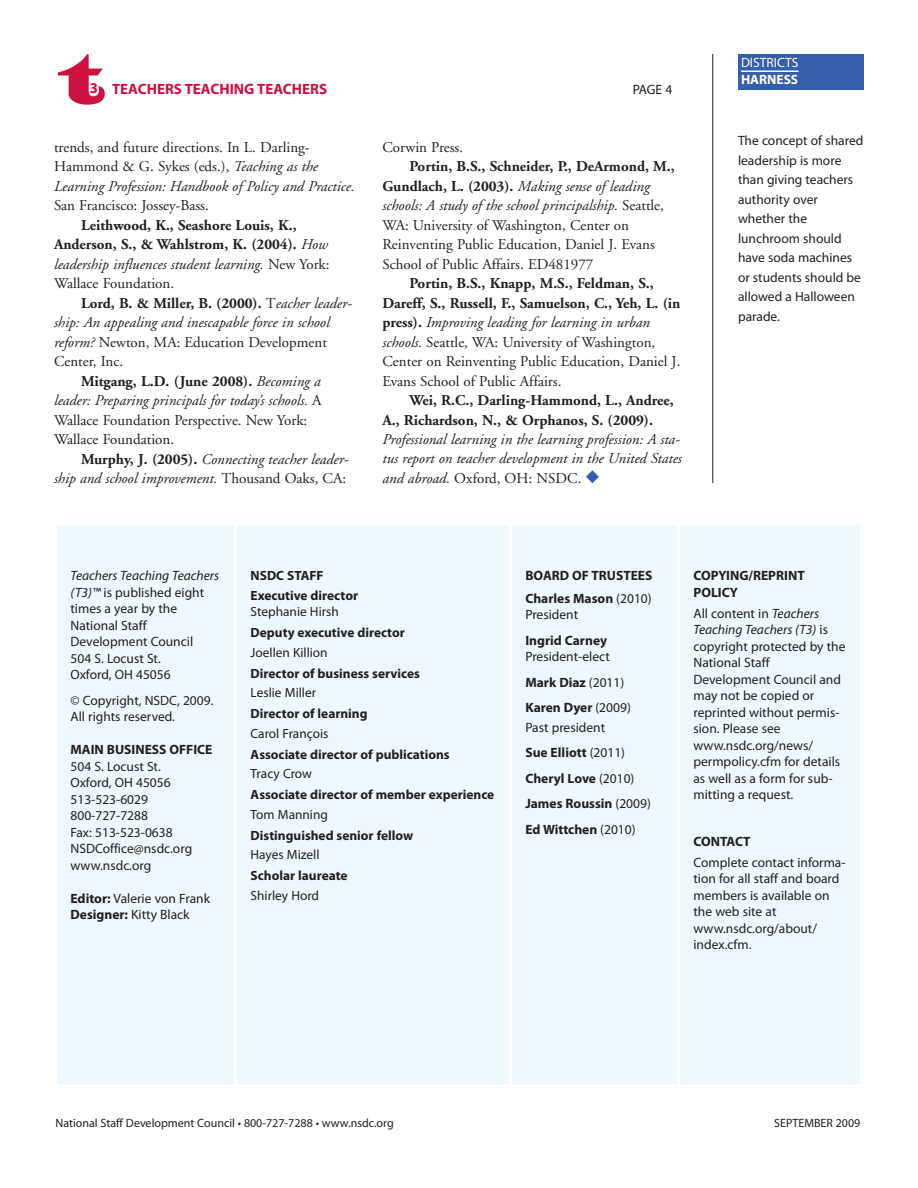
<style>
.page{position:relative;width:918px;height:1188px;background:#fff}
.page>*{position:absolute;margin:0;border:0;box-sizing:border-box;transform-origin:0 0}
.t1{font:72px "Latin Wide";color:#cd1141}
.t2{font:15px/19.5px "Adobe Garamond";color:#231f20}
.t3{font:italic 15px/19.5px "Adobe Garamond";color:#231f20}
.t4{font:700 15px/19.5px "Adobe Garamond";color:#231f20}
.t5{font:700 15px "Myriad Pro";color:#cd1141}
.t6{font:13.5px/16.5px "Myriad Pro";color:#231f20}
.t7{font:700 13.5px/25.5px "Myriad Pro";color:#231f20}
.t8{font:13.5px "Myriad Pro";color:#fff}
.t9{font:700 13.5px "Myriad Pro";color:#fff}
.t10{font:700 13.35px/19.5px "Myriad Pro";color:#231f20}
.t11{font:13.35px "Myriad Pro";color:#231f20}
.t12{font:12px "Myriad Pro";color:#231f20}
.s1{font-style:italic}
.s2{font-weight:400;font-style:italic}
.s3{font-weight:400}
.s4{font-style:normal}
.s5{font-weight:700;font-style:normal}
.s6{font-weight:700}
.s7{color:#355eab}
</style>
<div class="page">
<hr style="left:713px;top:54px;width:1px;height:429px;background:#231f20">
<div style="left:738px;top:54px;width:126px;height:36px;background:#355eab"></div>
<hr style="left:741px;top:70px;width:58px;height:2px;background:#fff">
<div style="left:54px;top:522px;width:182px;height:566px;background:#eef8fd"></div>
<div style="left:236px;top:522px;width:274px;height:566px;background:#eef8fd"></div>
<div style="left:510px;top:522px;width:168px;height:566px;background:#eef8fd"></div>
<div style="left:678px;top:522px;width:186px;height:566px;background:#eef8fd"></div>
<hr style="left:54px;top:522px;width:3px;height:566px;background:#fff">
<hr style="left:234px;top:522px;width:3px;height:566px;background:#fff">
<hr style="left:509px;top:522px;width:3px;height:566px;background:#fff">
<hr style="left:677px;top:522px;width:3px;height:566px;background:#fff">
<hr style="left:861px;top:522px;width:3px;height:566px;background:#fff">
<hr style="left:54px;top:522px;width:810px;height:3px;background:#fff">
<hr style="left:54px;top:1084px;width:810px;height:4px;background:#fff">
<h1 class="t1" style="left:60px;top:36px;width:47px">t</h1>
<p class="t5" style="left:90px;top:83px;width:239px">3 TEACHERS TEACHING TEACHERS</p>
<p class="t6" style="left:633px;top:82px;width:41px">PAGE 4</p>
<p class="t2" style="left:54px;top:138px;width:302px">trends, and future directions. In L. Darling-<br>Hammond &amp; G. Sykes (eds.), <span class="s1">Teaching as the<br>Learning Profession: Handbook of Policy and Practice.</span></p>
<p class="t2" style="left:54px;top:197px;width:156px">San Francisco: Jossey-Bass.</p>
<p class="t4" style="left:54px;top:216px;width:277px;text-indent:27px">Leithwood, K., Seashore Louis, K., Anderson, S., &amp; Wahlstrom, K. (2004). <span class="s2">How leadership influences student learning.</span> <span class="s3">New York:<br>Wallace Foundation.</span></p>
<p class="t4" style="left:81px;top:294px;width:271px">Lord, B. &amp; Miller, B. (2000). <span class="s3">T</span><span class="s2">eacher leader-</span></p>
<p class="t3" style="left:54px;top:314px;width:277px">ship: An appealing and inescapable force in school</p>
<p class="t2" style="left:54px;top:333px;width:275px"><span class="s1">reform?</span> Newton, MA: Education Development</p>
<p class="t2" style="left:54px;top:353px;width:71px">Center, Inc.</p>
<p class="t4" style="left:81px;top:372px;width:241px">Mitgang, L.D. (June 2008). <span class="s2">Becoming a</span></p>
<p class="t3" style="left:54px;top:392px;width:269px">leader: Preparing principals for today’s schools. <span class="s4">A</span></p>
<p class="t2" style="left:54px;top:411px;width:255px">Wallace Foundation Perspective. New York:</p>
<p class="t2" style="left:54px;top:431px;width:122px">Wallace Foundation.</p>
<p class="t3" style="left:81px;top:450px;width:268px"><span class="s5">Murphy, J. (2005).</span> Connecting teacher leader-</p>
<p class="t3" style="left:54px;top:470px;width:294px">ship and school improvement. <span class="s4">Thousand Oaks, CA:</span></p>
<p class="t2" style="left:383px;top:138px;width:82px">Corwin Press.</p>
<p class="t2" style="left:383px;top:158px;width:294px;text-indent:27px"><span class="s6">Portin, B.S., Schneider, P., DeArmond, M., Gundlach, L. (2003).</span> <span class="s1">Making sense of leading schools: A study of the school principalship.</span> Seattle, WA: University of Washington, Center on Reinventing Public Education, Daniel J. Evans School of Public Affairs. ED481977</p>
<p class="t2" style="left:383px;top:275px;width:300px;text-indent:27px"><span class="s6">Portin, B.S., Knapp, M.S., Feldman, S., Dareff, S., Russell, F., Samuelson, C., Yeh, L. (in press).</span> <span class="s1">Improving leading for learning in urban schools.</span> Seattle, WA: University of Washington, Center on Reinventing Public Education, Daniel J.<br>Evans School of Public Affairs.</p>
<p class="t4" style="left:383px;top:392px;width:293px;text-indent:27px">Wei, R.C., Darling-Hammond, L., Andree,<br>A., Richardson, N., &amp; Orphanos, S. (2009).</p>
<p class="t3" style="left:383px;top:431px;width:301px">Professional learning in the learning profession: A sta&shy;tus report on teacher development in the United States and abroad. <span class="s4">Oxford, OH: NSDC.</span> <span class="s7">◆</span></p>
<p class="t8" style="left:741px;top:58px;width:59px">DISTRICTS</p>
<p class="t9" style="left:741px;top:74px;width:59px">HARNESS</p>
<p class="t6" style="left:738px;top:132px;width:127px;line-height:19.5px">The concept of shared leadership is more than giving teachers authority over whether the lunchroom should have soda machines or students should be allowed a Halloween parade.</p>
<p class="t6" style="left:70px;top:568px;width:150px"><span class="s1">Teachers Teaching Teachers (T3)™</span> is published eight times a year by the<br>National Staff<br>Development Council<br>504 S. Locust St.<br>Oxford, OH 45056</p>
<p class="t6" style="left:70px;top:693px;width:145px">© Copyright, NSDC, 2009.<br>All rights reserved.</p>
<p class="t7" style="left:70px;top:738px;width:143px">MAIN BUSINESS OFFICE</p>
<p class="t6" style="left:70px;top:759px;width:123px">504 S. Locust St.<br>Oxford, OH 45056<br>513-523-6029<br>800-727-7288<br>Fax: 513-523-0638<br>NSDCoffice@nsdc.org www.nsdc.org</p>
<p class="t6" style="left:70px;top:891px;width:141px"><span class="s6">Editor:</span> Valerie von Frank<br><span class="s6">Designer:</span> Kitty Black</p>
<p class="t10" style="left:251px;top:567px;width:109px">NSDC STAFF<br>Executive director</p>
<p class="t11" style="left:251px;top:607px;width:90px">Stephanie Hirsh</p>
<p class="t10" style="left:251px;top:624px;width:156px">Deputy executive director</p>
<p class="t11" style="left:251px;top:647px;width:79px">Joellen Killion</p>
<p class="t10" style="left:251px;top:664px;width:171px">Director of business services</p>
<p class="t11" style="left:251px;top:688px;width:67px">Leslie Miller</p>
<p class="t10" style="left:251px;top:705px;width:118px">Director of learning</p>
<p class="t11" style="left:251px;top:728px;width:79px">Carol François</p>
<p class="t10" style="left:251px;top:745px;width:201px">Associate director of publications</p>
<p class="t11" style="left:251px;top:769px;width:63px">Tracy Crow</p>
<p class="t10" style="left:251px;top:786px;width:245px">Associate director of member experience</p>
<p class="t11" style="left:251px;top:809px;width:79px">Tom Manning</p>
<p class="t10" style="left:251px;top:826px;width:164px">Distinguished senior fellow</p>
<p class="t11" style="left:251px;top:850px;width:70px">Hayes Mizell</p>
<p class="t10" style="left:251px;top:867px;width:98px">Scholar laureate</p>
<p class="t11" style="left:251px;top:890px;width:70px">Shirley Hord</p>
<p class="t7" style="left:525px;top:565px;width:129px;line-height:22.5px">BOARD OF TRUSTEES<br>Charles Mason <span class="s3">(2010)</span></p>
<p class="t6" style="left:525px;top:607px;width:54px">President</p>
<p class="t7" style="left:525px;top:628px;width:83px">Ingrid Carney</p>
<p class="t6" style="left:525px;top:645px;width:107px;line-height:25.5px">President-elect<br><span class="s6">Mark Diaz</span> (2011)<br><span class="s6">Karen Dyer</span> (2009)</p>
<p class="t7" style="left:525px;top:715px;width:127px"><span class="s3">Past president<br></span>Sue Elliott <span class="s3">(2011)<br></span>Cheryl Love <span class="s3">(2010)<br></span>James Roussin <span class="s3">(2009)<br></span>Ed Wittchen <span class="s3">(2010)</span></p>
<p class="t7" style="left:693px;top:568px;width:113px;line-height:16.5px">COPYING/REPRINT<br>POLICY</p>
<p class="t6" style="left:693px;top:606px;width:154px">All content in <span class="s1">Teachers<br>Teaching Teachers (T3)</span> is copyright protected by the<br>National Staff<br>Development Council and may not be copied or reprinted without permis&shy;sion. Please see www.nsdc.org/news/ permpolicy.cfm for details as well as a form for sub&shy;mitting a request.</p>
<p class="t7" style="left:693px;top:829px;width:59px">CONTACT</p>
<p class="t6" style="left:693px;top:855px;width:154px">Complete contact informa&shy;tion for all staff and board members is available on the web site at www.nsdc.org/about/ index.cfm.</p>
<p class="t12" style="left:55px;top:1118px;width:340px">National Staff Development Council • 800-727-7288 • www.nsdc.org</p>
<p class="t12" style="left:774px;top:1118px;width:88px">SEPTEMBER 2009</p>
</div>
